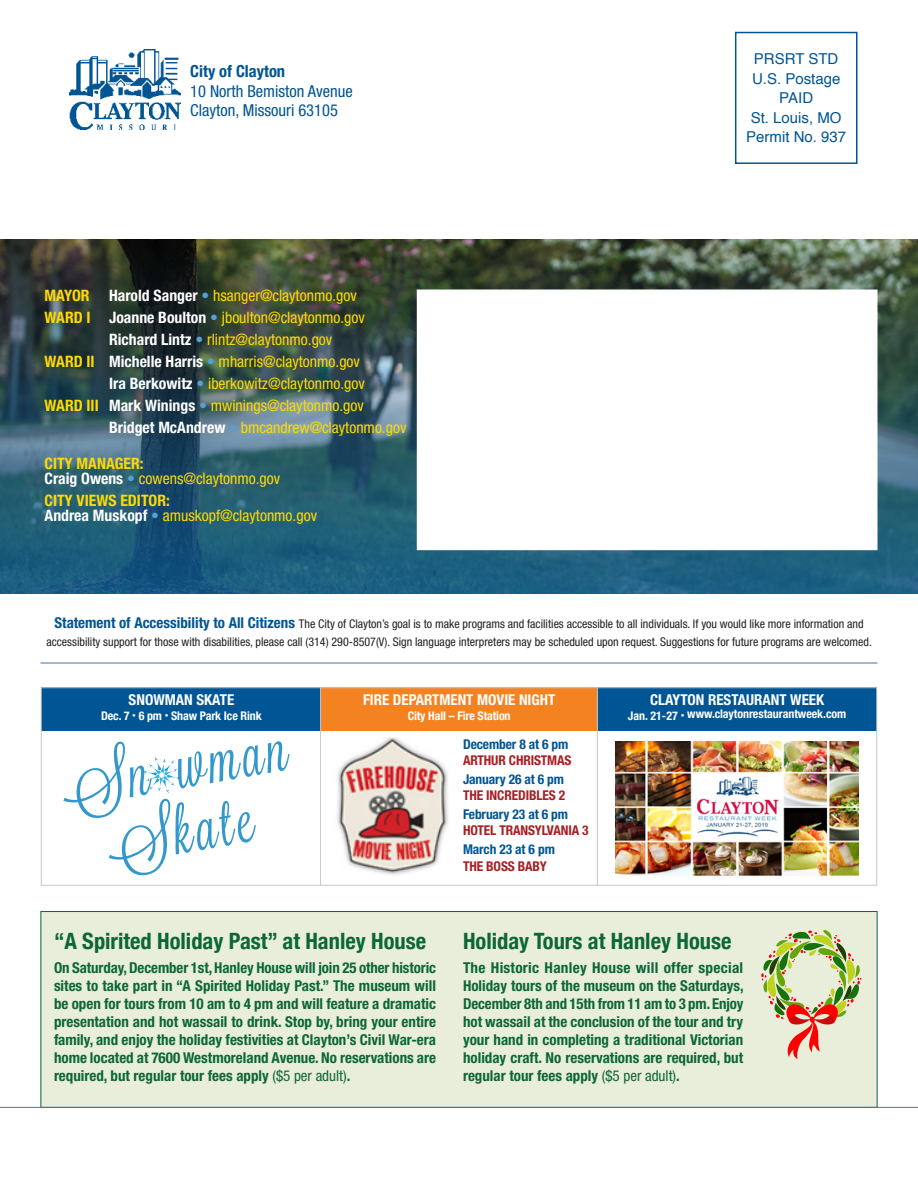
<style>
.page{position:relative;width:918px;height:1188px;background:#fff}
.page>*{position:absolute;margin:0;border:0;box-sizing:border-box;transform-origin:0 0}
.t1{font:64.2px/64.2px "Lavanderia";color:#39c;text-align:center}
.Headline{font:700 condensed 22.5px "Helvetica Neue";color:#0c6638}
.Event_Title{font:condensed 16.5px "Helvetica Neue LT Std";color:#005594}
.Event_Title-2{font:700 condensed 16.5px "Helvetica Neue";color:#005594}
.Event_Date{font:condensed 15.75px/15px "Helvetica Neue LT Std";color:#ffda01}
.AMW_Main_Body{font:700 condensed 15px/18px "Helvetica Neue LT Std";color:#0c6638;text-align:justify}
.Article_Text__Left{font:700 condensed 15px "Helvetica Neue LT Std";color:#fff}
.Article_Text__Left-2{font:15px "Helvetica";color:#005594}
.Article_Text__Left-3{font:700 condensed 13.5px/16.5px "Helvetica Neue LT Std";letter-spacing:-.01em;color:#a62023}
.Article_Text__Left-4{font:700 condensed 13.5px/16.5px "Helvetica Neue LT Std";letter-spacing:-.01em;color:#005594}
.Event_Title-3{font:condensed 12px/18px "Helvetica Neue LT Std";color:#231f20;text-align:center}
.Article_Text__Left-5{font:700 condensed 12px "Helvetica Neue LT Std";letter-spacing:-.01em;color:#fff}
.s1{font-weight:700}
.s2{font-weight:700;color:#fff}
.s3{font-weight:700;color:#56a0d5}
.s4{font-weight:700;font-size:15px;color:#005594}
.s5{font-size:7.5px}
.s6{color:#005594}
.s7{color:#a62023}
.s8{font-weight:400}
</style>
<div class="page">
<div style="left:40px;top:911px;width:838px;height:197px;background:#e9eedb;border:1px solid #0c6638"></div>
<hr style="left:917px;top:0;width:1px;height:240px;background:#005594">
<img style="left:69px;top:50px;width:111px;height:80px">
<div style="left:735px;top:32px;width:123px;height:132px;border:2px solid #005594"></div>
<img style="left:0;top:240px;width:918px;height:138px">
<svg style="left:0;top:378px;width:918px;height:216px;background:#2a5f76"></svg>
<div style="left:417px;top:289px;width:461px;height:261px;background:#fff;border:2px solid #fff"></div>
<hr style="left:40px;top:663px;width:838px;height:1px;background:#4176ad">
<hr style="left:0;top:1107px;width:918px;height:1px;background:#4176ad">
<div style="left:320px;top:687px;width:277px;height:44px;background:#f58220"></div>
<div style="left:41px;top:687px;width:280px;height:44px;background:#005594"></div>
<div style="left:597px;top:687px;width:280px;height:44px;background:#005594"></div>
<div style="left:41px;top:687px;width:836px;height:199px;border:1px solid #c7c8ca"></div>
<hr style="left:320px;top:687px;width:1px;height:199px;background:#c7c8ca">
<hr style="left:597px;top:687px;width:1px;height:199px;background:#c7c8ca">
<svg style="left:143px;top:757px;width:38px;height:36px"></svg>
<img style="left:616px;top:742px;width:242px;height:135px">
<img style="left:337px;top:738px;width:112px;height:137px">
<svg style="left:761px;top:930px;width:100px;height:129px"></svg>
<p class="Event_Title-2" style="left:190px;top:61px;width:96px">City of Clayton</p>
<p class="Event_Title" style="left:190px;top:81px;width:164px">10 North Bemiston Avenue</p>
<p class="Event_Title" style="left:190px;top:101px;width:149px">Clayton, Missouri 63105</p>
<p class="Event_Date" style="left:45px;top:288px;width:314px"><span class="s1">MAYOR</span> <span class="s2">Harold Sanger</span> <span class="s3">•</span> hsanger@claytonmo.gov</p>
<p class="Event_Date" style="left:45px;top:310px;width:322px"><span class="s1">WARD I</span> <span class="s2">Joanne Boulton</span> <span class="s3">•</span> jboulton@claytonmo.gov</p>
<p class="Event_Date" style="left:109px;top:332px;width:225px"><span class="s2">Richard Lintz</span> <span class="s3">•</span> rlintz@claytonmo.gov</p>
<p class="Event_Date" style="left:45px;top:354px;width:317px"><span class="s1">WARD II</span> <span class="s2">Michelle Harris</span> <span class="s3">•</span> mharris@claytonmo.gov</p>
<p class="Event_Date" style="left:109px;top:376px;width:257px"><span class="s2">Ira Berkowitz</span> <span class="s3">•</span> iberkowitz@claytonmo.gov</p>
<p class="Event_Date" style="left:45px;top:398px;width:321px"><span class="s1">WARD III</span> <span class="s2">Mark Winings</span> <span class="s3">•</span> mwinings@claytonmo.gov</p>
<p class="Event_Date" style="left:109px;top:420px;width:299px"><span class="s2">Bridget McAndrew</span> <span class="s3">•</span> bmcandrew@claytonmo.gov</p>
<p class="Event_Date" style="left:45px;top:456px;width:237px"><span class="s1">CITY MANAGER:<br></span><span class="s2">Craig Owens</span> <span class="s3">•</span> cowens@claytonmo.gov</p>
<p class="Event_Date" style="left:45px;top:493px;width:274px"><span class="s1">CITY VIEWS EDITOR:<br></span><span class="s2">Andrea Muskopf</span> <span class="s3">•</span> amuskopf@claytonmo.gov</p>
<p class="Article_Text__Left-2" style="left:754px;top:47px;width:86px">PRSRT STD</p>
<p class="Article_Text__Left-2" style="left:752px;top:67px;width:90px">U.S. Postage</p>
<p class="Article_Text__Left-2" style="left:779px;top:86px;width:35px">PAID</p>
<p class="Article_Text__Left-2" style="left:751px;top:106px;width:92px">St. Louis, MO</p>
<p class="Article_Text__Left-2" style="left:746px;top:125px;width:102px">Permit No. 937</p>
<p class="Event_Title-3" style="left:46px;top:615px;width:827px"><span class="s4">Statement of Accessibility to All Citizens</span> The City of Clayton’s goal is to make programs and facilities accessible to all individuals. If you would like more information and accessibility support for those with disabilities, please call (314) 290-8507(V). Sign language interpreters may be scheduled upon request. Suggestions for future programs are welcomed.</p>
<p class="Article_Text__Left" style="left:129px;top:691px;width:107px">SNOWMAN SKATE</p>
<p class="Article_Text__Left-5" style="left:101px;top:708px;width:162px">Dec. 7 <span class="s5">•</span> 6 pm <span class="s5">•</span> Shaw Park Ice Rink</p>
<p class="Article_Text__Left" style="left:363px;top:691px;width:194px">FIRE DEPARTMENT MOVIE NIGHT</p>
<p class="Article_Text__Left-5" style="left:408px;top:708px;width:104px">City Hall – Fire Station</p>
<p class="t1" style="left:56px;top:755px;width:231px;rotate:-10deg">Sn wman<br>Skate</p>
<p class="Article_Text__Left-3" style="left:463px;top:735px;width:110px"><span class="s6">December 8 at 6 pm<br></span>ARTHUR CHRISTMAS</p>
<p class="Article_Text__Left-3" style="left:463px;top:771px;width:104px"><span class="s6">January 26 at 6 pm<br></span>THE INCREDIBLES 2</p>
<p class="Article_Text__Left-3" style="left:463px;top:806px;width:127px"><span class="s6">February 23 at 6 pm<br></span>HOTEL TRANSYLVANIA 3</p>
<p class="Article_Text__Left-4" style="left:463px;top:841px;width:93px">March 23 at 6 pm<br><span class="s7">THE BOSS BABY</span></p>
<p class="Article_Text__Left" style="left:650px;top:691px;width:176px">CLAYTON RESTAURANT WEEK</p>
<p class="Article_Text__Left-5" style="left:628px;top:707px;width:220px">Jan. 21-27 <span class="s5">•</span> www.claytonrestaurantweek.com</p>
<p class="Headline" style="left:54px;top:927px;width:374px">“A Spirited Holiday Past” at Hanley House</p>
<p class="AMW_Main_Body" style="left:54px;top:959px;width:384px">On Saturday, December 1st, Hanley House will join 25 other historic sites to take part in “A Spirited Holiday Past.” The museum will be open for tours from 10 am to 4 pm and will feature a dramatic presentation and hot wassail to drink. Stop by, bring your entire family, and enjoy the holiday festivities at Clayton’s Civil War-era home located at 7600 Westmoreland Avenue. No reservations are required, but regular tour fees apply <span class="s8">($5 per adult)</span>.</p>
<p class="Headline" style="left:463px;top:927px;width:270px">Holiday Tours at Hanley House</p>
<p class="AMW_Main_Body" style="left:463px;top:959px;width:282px">The Historic Hanley House will offer special Holiday tours of the museum on the Saturdays, December 8th and 15th from 11 am to 3 pm. Enjoy hot wassail at the conclusion of the tour and try your hand in completing a traditional Victorian holiday craft. No reservations are required, but regular tour fees apply <span class="s8">($5 per adult)</span>.</p>
</div>
